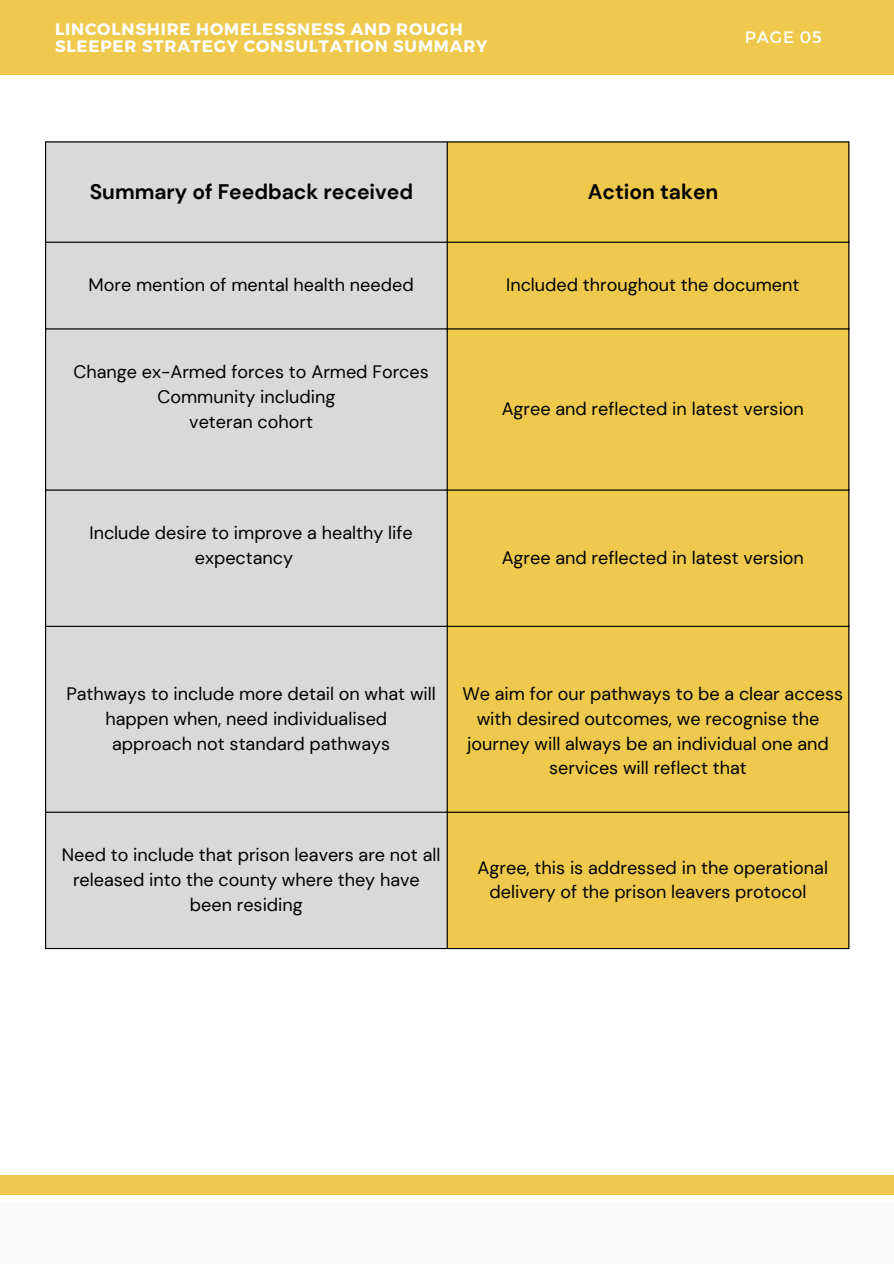
<style>
.page{position:relative;width:894px;height:1264px;background:#fff}
.page>*{position:absolute;margin:0;border:0;box-sizing:border-box;transform-origin:0 0}
.t1{font:700 21px "DM Sans";color:#000}
.t2{font:18px/24.8px "DM Sans";color:#000;text-align:center}
.t3{font:700 16.5px/17px "Montserrat";letter-spacing:.05em;color:#fff}
.t4{font:16.5px "Montserrat";letter-spacing:.05em;color:#fff}
</style>
<div class="page">
<div style="left:0;top:0;width:893px;height:74px;background:#eec94d"></div>
<div style="left:0;top:1203px;width:893px;height:60px;background:#f8f8f8"></div>
<div style="left:0;top:1175px;width:893px;height:19px;background:#eec94d"></div>
<svg style="left:46px;top:142px;width:400px;height:806px;background:#d1d1d1"></svg>
<div style="left:447px;top:142px;width:401px;height:806px;background:#eec94d"></div>
<hr style="left:45px;top:142px;width:1px;height:806px;background:#000">
<hr style="left:446px;top:142px;width:1px;height:806px;background:#000">
<hr style="left:848px;top:142px;width:1px;height:806px;background:#000">
<hr style="left:45px;top:141px;width:804px;height:1px;background:#000">
<hr style="left:45px;top:242px;width:804px;height:1px;background:#000">
<hr style="left:45px;top:328px;width:804px;height:1px;background:#000">
<hr style="left:45px;top:489px;width:804px;height:1px;background:#000">
<hr style="left:45px;top:625px;width:804px;height:2px;background:#000">
<hr style="left:45px;top:811px;width:804px;height:1px;background:#000">
<hr style="left:45px;top:948px;width:804px;height:1px;background:#000">
<p class="t3" style="left:55px;top:20px;width:434px">LINCOLNSHIRE HOMELESSNESS AND ROUGH<br>SLEEPER STRATEGY CONSULTATION SUMMARY</p>
<p class="t4" style="left:744px;top:27px;width:78px">PAGE 05</p>
<p class="t1" style="left:90px;top:178px;width:325px">Summary of Feedback received</p>
<p class="t1" style="left:587px;top:178px;width:132px">Action taken</p>
<p class="t2" style="left:89px;top:273px;width:326px">More mention of mental health needed</p>
<p class="t2" style="left:506px;top:273px;width:294px">Included throughout the document</p>
<p class="t2" style="left:73px;top:359px;width:356px">Change ex-Armed forces to Armed Forces<br>Community including<br>veteran cohort</p>
<p class="t2" style="left:195px;top:520px;width:219px;text-align:left;text-indent:-105px">Include desire to improve a healthy life expectancy</p>
<p class="t2" style="left:501px;top:396px;width:304px">Agree and reflected in latest version</p>
<p class="t2" style="left:501px;top:545px;width:304px">Agree and reflected in latest version</p>
<p class="t2" style="left:66px;top:681px;width:371px">Pathways to include more detail on what will happen when, need individualised<br>approach not standard pathways</p>
<p class="t2" style="left:462px;top:681px;width:382px">We aim for our pathways to be a clear access with desired outcomes, we recognise the journey will always be an individual one and services will reflect that</p>
<p class="t2" style="left:62px;top:842px;width:380px">Need to include that prison leavers are not all released into the county where they have been residing</p>
<p class="t2" style="left:477px;top:855px;width:352px">Agree, this is addressed in the operational delivery of the prison leavers protocol</p>
</div>
